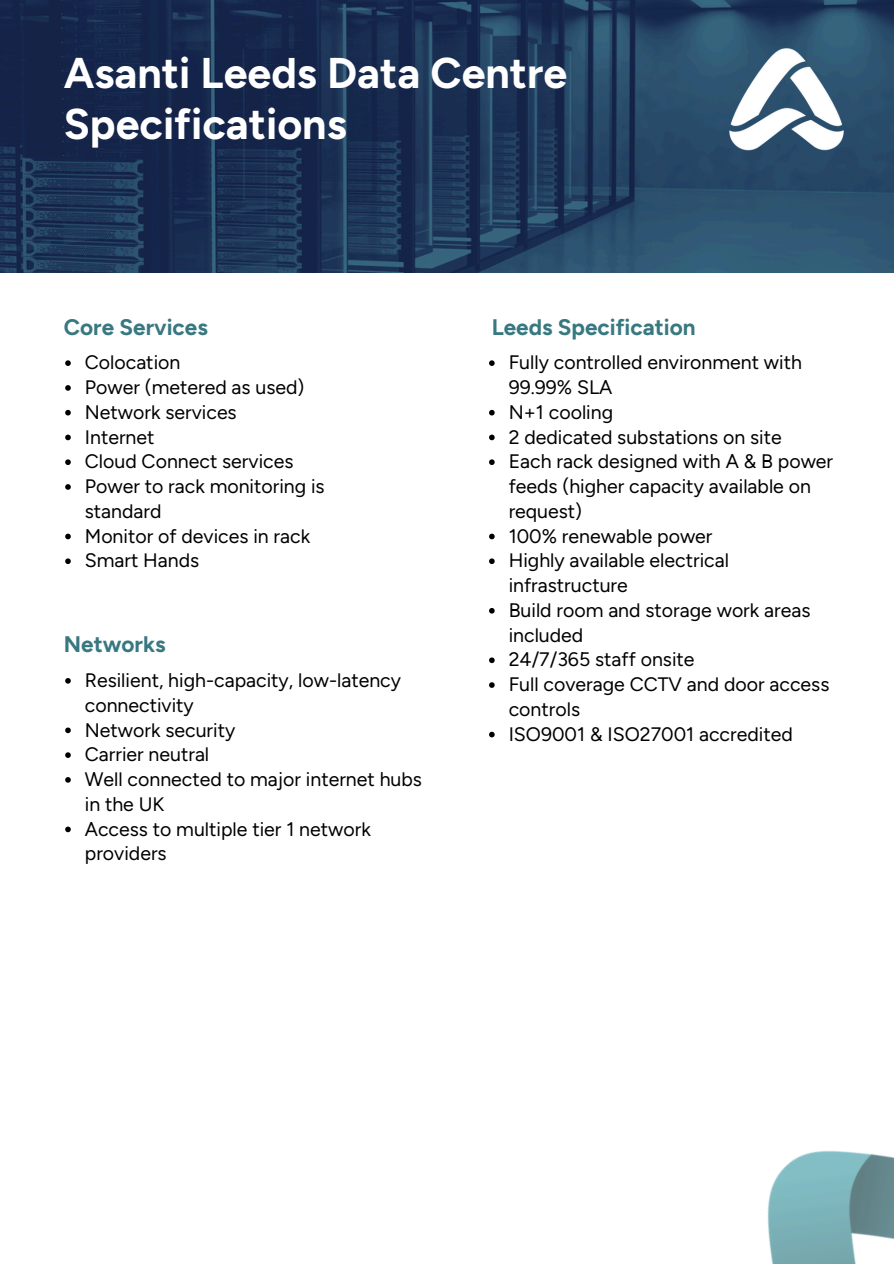
<style>
.page{position:relative;width:894px;height:1264px;background:#fff}
.page>*{position:absolute;margin:0;border:0;box-sizing:border-box;transform-origin:0 0}
.t1{font:700 42.9px/50.7px "Figtree";color:#fff}
.t2{font:700 22.5px "Figtree";color:#387880}
.t3{font:19.5px/24.8px "Figtree";color:#000}
</style>
<div class="page">
<img style="left:0;top:0;width:893px;height:272px">
<img style="left:689px;top:12px;width:193px;height:177px">
<img style="left:767px;top:1150px;width:126px;height:113px">
<svg style="left:65px;top:360px;width:6px;height:6px"></svg>
<svg style="left:65px;top:385px;width:6px;height:6px"></svg>
<svg style="left:65px;top:410px;width:6px;height:5px"></svg>
<svg style="left:65px;top:434px;width:6px;height:6px"></svg>
<svg style="left:65px;top:459px;width:6px;height:6px"></svg>
<svg style="left:65px;top:484px;width:6px;height:6px"></svg>
<svg style="left:65px;top:533px;width:6px;height:6px"></svg>
<svg style="left:65px;top:558px;width:6px;height:6px"></svg>
<svg style="left:65px;top:678px;width:6px;height:5px"></svg>
<svg style="left:65px;top:727px;width:6px;height:6px"></svg>
<svg style="left:65px;top:752px;width:6px;height:6px"></svg>
<svg style="left:65px;top:777px;width:6px;height:5px"></svg>
<svg style="left:65px;top:826px;width:6px;height:6px"></svg>
<svg style="left:489px;top:360px;width:5px;height:6px"></svg>
<svg style="left:489px;top:410px;width:5px;height:5px"></svg>
<svg style="left:489px;top:434px;width:5px;height:6px"></svg>
<svg style="left:489px;top:459px;width:5px;height:6px"></svg>
<svg style="left:489px;top:533px;width:5px;height:6px"></svg>
<svg style="left:489px;top:558px;width:5px;height:6px"></svg>
<svg style="left:489px;top:608px;width:5px;height:5px"></svg>
<svg style="left:489px;top:657px;width:5px;height:6px"></svg>
<svg style="left:489px;top:682px;width:5px;height:6px"></svg>
<svg style="left:489px;top:731px;width:5px;height:6px"></svg>
<p class="t1" style="left:64px;top:48px;width:505px">Asanti Leeds Data Centre<br>Specifications</p>
<h1 class="t2" style="left:64px;top:313px;width:145px">Core Services</h1>
<h2 class="t2" style="left:491px;top:313px;width:205px">Leeds Specification</h2>
<p class="t3" style="left:85px;top:350px;width:97px">Colocation</p>
<p class="t3" style="left:85px;top:375px;width:221px">Power (metered as used)</p>
<p class="t3" style="left:85px;top:399px;width:153px">Network services</p>
<p class="t3" style="left:85px;top:424px;width:71px">Internet</p>
<p class="t3" style="left:85px;top:449px;width:210px">Cloud Connect services</p>
<p class="t3" style="left:85px;top:474px;width:241px">Power to rack monitoring is standard</p>
<p class="t3" style="left:85px;top:523px;width:227px">Monitor of devices in rack</p>
<p class="t3" style="left:85px;top:548px;width:116px">Smart Hands</p>
<p class="t3" style="left:508px;top:350px;width:294px">Fully controlled environment with<br>99.99% SLA</p>
<h2 class="t3" style="left:508px;top:399px;width:106px">N+1 cooling</h2>
<p class="t3" style="left:508px;top:424px;width:274px">2 dedicated substations on site</p>
<p class="t3" style="left:508px;top:449px;width:326px">Each rack designed with A &amp; B power feeds (higher capacity available on request)</p>
<p class="t3" style="left:508px;top:523px;width:205px">100% renewable power</p>
<p class="t3" style="left:508px;top:548px;width:222px">Highly available electrical infrastructure</p>
<p class="t3" style="left:508px;top:597px;width:303px">Build room and storage work areas included</p>
<p class="t3" style="left:508px;top:647px;width:187px">24/7/365 staff onsite</p>
<p class="t3" style="left:508px;top:672px;width:322px">Full coverage CCTV and door access controls</p>
<p class="t3" style="left:508px;top:721px;width:285px">ISO9001 &amp; ISO27001 accredited</p>
<p class="t2" style="left:64px;top:630px;width:103px">Networks</p>
<h2 class="t3" style="left:85px;top:667px;width:318px">Resilient, high-capacity, low-latency connectivity</h2>
<p class="t3" style="left:85px;top:717px;width:152px">Network security</p>
<p class="t3" style="left:85px;top:742px;width:126px">Carrier neutral</p>
<p class="t3" style="left:85px;top:766px;width:338px">Well connected to major internet hubs in the UK</p>
<p class="t3" style="left:85px;top:816px;width:287px">Access to multiple tier 1 network providers</p>
</div>
